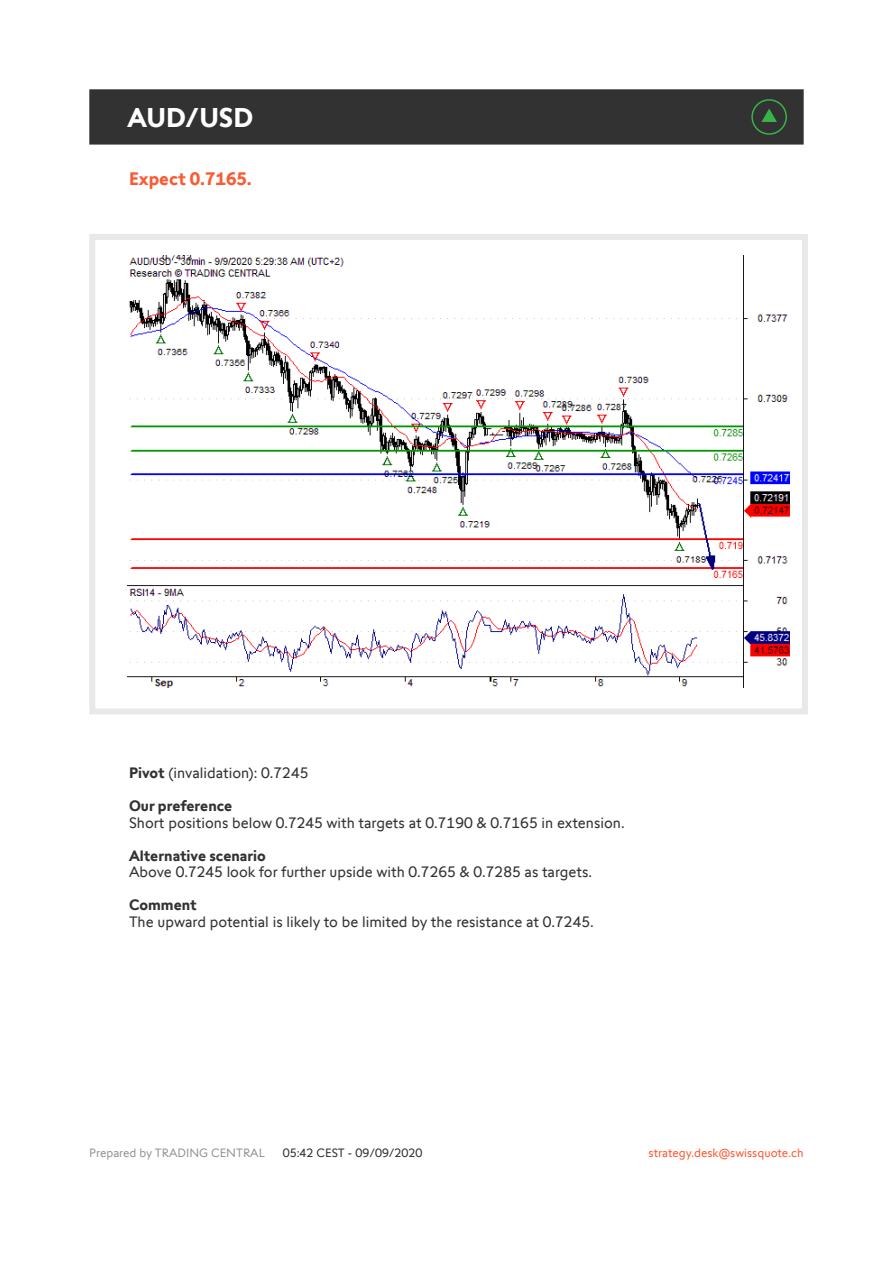
<style>
.page{position:relative;width:893px;height:1263px;background:#fff}
.page>*{position:absolute;margin:0;border:0;box-sizing:border-box;transform-origin:0 0}
.t1{font:700 27px "Swissquote CT";color:#fff}
.t2{font:700 18px "Swissquote CT";color:#fa5b35}
.t3{font:15px "Swissquote CT";color:#323232}
.t4{font:700 15px "Swissquote CT";color:#323232}
.t5{font:12px "Swissquote CT";color:#fa5b35}
.t6{font:12px "Swissquote CT";color:#939598}
.t7{font:12px "Swissquote CT";color:#323232}
.s1{font-weight:700}
</style>
<div class="page">
<div style="left:89px;top:234px;width:719px;height:480px;border:6px solid #e9e8e7"></div>
<div style="left:89px;top:89px;width:715px;height:56px;background:#323232;border:2px solid #323232"></div>
<img style="left:128px;top:255px;width:661px;height:432px">
<svg style="left:751px;top:99px;width:36px;height:36px"></svg>
<h1 class="t1" style="left:128px;top:101px;width:127px">AUD/USD</h1>
<p class="t2" style="left:129px;top:168px;width:124px">Expect 0.7165.</p>
<p class="t3" style="left:129px;top:764px;width:181px"><span class="s1">Pivot</span> (invalidation): 0.7245</p>
<p class="t4" style="left:129px;top:797px;width:105px">Our preference</p>
<p class="t3" style="left:129px;top:814px;width:497px">Short positions below 0.7245 with targets at 0.7190 &amp; 0.7165 in extension.</p>
<p class="t4" style="left:129px;top:846px;width:138px">Alternative scenario</p>
<p class="t3" style="left:129px;top:863px;width:464px">Above 0.7245 look for further upside with 0.7265 &amp; 0.7285 as targets.</p>
<p class="t4" style="left:129px;top:896px;width:69px">Comment</p>
<p class="t3" style="left:129px;top:913px;width:466px">The upward potential is likely to be limited by the resistance at 0.7245.</p>
<p class="t6" style="left:89px;top:1145px;width:177px">Prepared by TRADING CENTRAL</p>
<p class="t7" style="left:283px;top:1145px;width:141px">05:42 CEST - 09/09/2020</p>
<p class="t5" style="left:649px;top:1145px;width:157px">strategy.desk@swissquote.ch</p>
</div>
